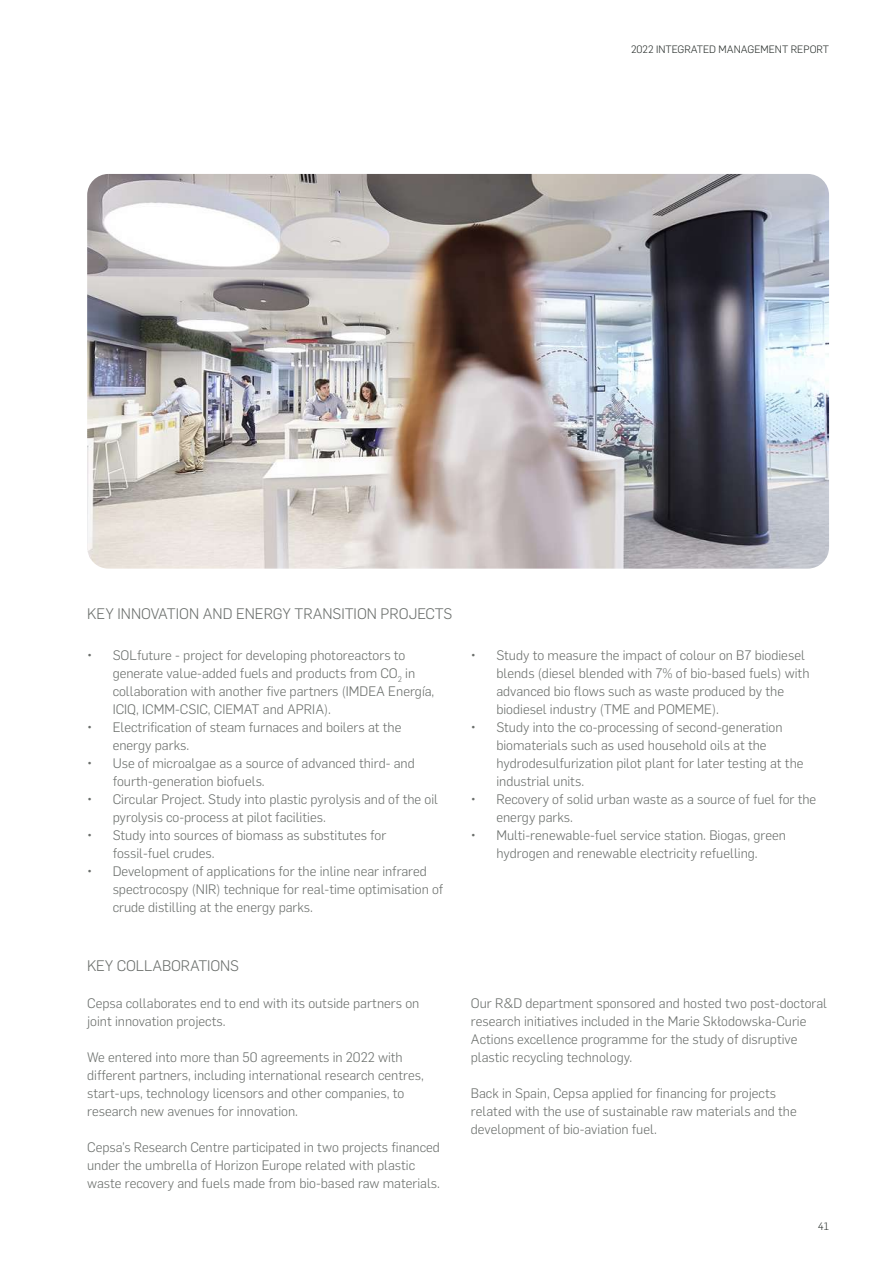
<style>
.page{position:relative;width:893px;height:1263px;background:#fff}
.page>*{position:absolute;margin:0;border:0;box-sizing:border-box;transform-origin:0 0}
.t1{font:300 15px "Flama";color:#6a6e6b}
.t2{font:300 13.5px/18px "Flama";color:#6a6e6b}
.t3{font:300 10.5px "Flama";color:#292f2c}
</style>
<div class="page">
<img style="left:87px;top:174px;width:742px;height:395px">
<p class="t3" style="left:631px;top:42px;width:200px">2022 INTEGRATED MANAGEMENT REPORT</p>
<p class="t1" style="left:87px;top:604px;width:366px">KEY INNOVATION AND ENERGY TRANSITION PROJECTS</p>
<p class="t2" style="left:113px;top:645px;width:323px;text-indent:-26px">• SOLfuture - project for developing photoreactors to generate value-added fuels and products from CO<sub>2</sub> in collaboration with another five partners (IMDEA Energía, ICIQ, ICMM-CSIC, CIEMAT and APRIA).</p>
<p class="t2" style="left:113px;top:717px;width:290px;text-indent:-26px">• Electrification of steam furnaces and boilers at the energy parks.</p>
<p class="t2" style="left:113px;top:753px;width:304px;text-indent:-26px">• Use of microalgae as a source of advanced third- and fourth-generation biofuels.</p>
<p class="t2" style="left:113px;top:789px;width:327px;text-indent:-26px">• Circular Project. Study into plastic pyrolysis and of the oil pyrolysis co-process at pilot facilities.</p>
<p class="t2" style="left:113px;top:825px;width:275px;text-indent:-26px">• Study into sources of biomass as substitutes for fossil-fuel crudes.</p>
<p class="t2" style="left:113px;top:861px;width:332px;text-indent:-26px">• Development of applications for the inline near infrared spectrocospy (NIR) technique for real-time optimisation of crude distilling at the energy parks.</p>
<p class="t1" style="left:87px;top:955px;width:153px">KEY COLLABORATIONS</p>
<p class="t2" style="left:87px;top:993px;width:334px">Cepsa collaborates end to end with its outside partners on joint innovation projects.</p>
<p class="t2" style="left:87px;top:1047px;width:338px">We entered into more than 50 agreements in 2022 with different partners, including international research centres, start-ups, technology licensors and other companies, to research new avenues for innovation.</p>
<p class="t2" style="left:87px;top:1137px;width:354px">Cepsa’s Research Centre participated in two projects financed under the umbrella of Horizon Europe related with plastic waste recovery and fuels made from bio-based raw materials.</p>
<p class="t2" style="left:496px;top:645px;width:315px;text-indent:-26px">• Study to measure the impact of colour on B7 biodiesel blends (diesel blended with 7% of bio-based fuels) with advanced bio flows such as waste produced by the biodiesel industry (TME and POMEME).</p>
<p class="t2" style="left:496px;top:717px;width:309px;text-indent:-26px">• Study into the co-processing of second-generation biomaterials such as used household oils at the hydrodesulfurization pilot plant for later testing at the industrial units.</p>
<p class="t2" style="left:496px;top:789px;width:321px;text-indent:-26px">• Recovery of solid urban waste as a source of fuel for the energy parks.</p>
<p class="t2" style="left:471px;top:825px;width:317px;text-align:center">• Multi-renewable-fuel service station. Biogas, green hydrogen and renewable electricity refuelling.</p>
<p class="t2" style="left:471px;top:993px;width:358px">Our R&amp;D department sponsored and hosted two post-doctoral research initiatives included in the Marie Skłodowska-Curie Actions excellence programme for the study of disruptive plastic recycling technology.</p>
<p class="t2" style="left:471px;top:1083px;width:327px">Back in Spain, Cepsa applied for financing for projects related with the use of sustainable raw materials and the development of bio-aviation fuel.</p>
<p class="t3" style="left:818px;top:1219px;width:13px">41</p>
</div>
